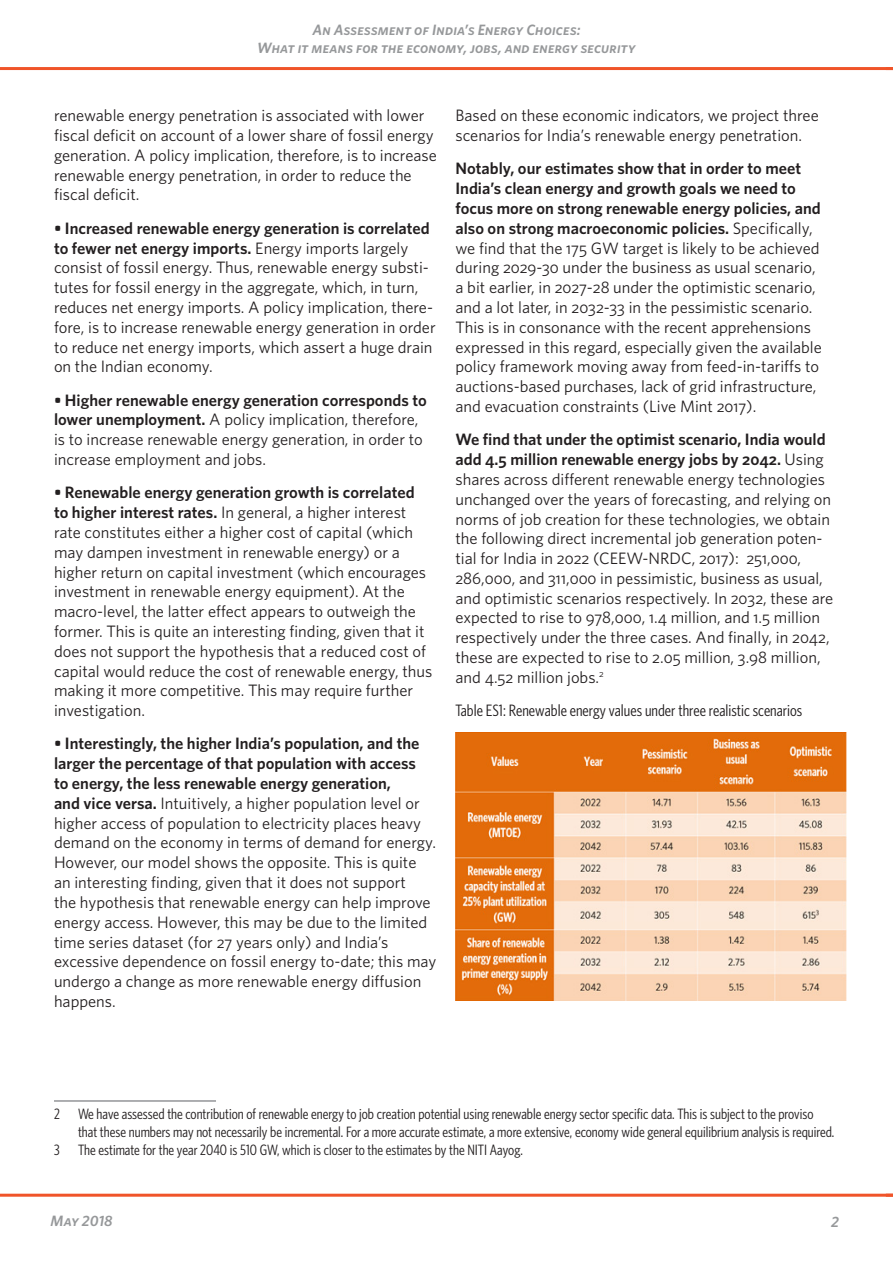
<style>
.page{position:relative;width:893px;height:1263px;background:#fff}
.page>*{position:absolute;margin:0;border:0;box-sizing:border-box;transform-origin:0 0}
.CPI_Basic_Paragraph{font:16.5px/19.8px "Whitney";color:#231f20}
.CPI_Basic_Paragraph-2{font:16.5px "Whitney Condensed";color:#231f20}
.CPI_Footnote{font:15px/18px "Whitney Condensed";color:#231f20}
.t1{font:italic 600 15px/18px "Whitney";letter-spacing:.01em;color:#96989a;text-align:center}
.s1{font-weight:600}
</style>
<div class="page">
<hr style="left:0;top:67px;width:893px;height:3px;background:#f05429">
<hr style="left:0;top:1194px;width:893px;height:3px;background:#f05429">
<hr style="left:54px;top:1100px;width:162px;height:2px;background:#939598">
<img style="left:455px;top:733px;width:391px;height:267px">
<p class="t1" style="left:257px;top:21px;width:380px">An Assessment of India’s Energy Choices:<br>What it means for the economy, jobs, and energy security</p>
<p class="CPI_Basic_Paragraph" style="left:54px;top:105px;width:384px">renewable energy penetration is associated with lower fiscal deficit on account of a lower share of fossil energy generation. A policy implication, therefore, is to increase renewable energy penetration, in order to reduce the fiscal deficit.</p>
<p class="CPI_Basic_Paragraph" style="left:54px;top:218px;width:383px"><span class="s1">• Increased renewable energy generation is correlated to fewer net energy imports.</span> Energy imports largely consist of fossil energy. Thus, renewable energy substi&shy;tutes for fossil energy in the aggregate, which, in turn, reduces net energy imports. A policy implication, there&shy;fore, is to increase renewable energy generation in order to reduce net energy imports, which assert a huge drain on the Indian economy.</p>
<p class="CPI_Basic_Paragraph" style="left:54px;top:390px;width:374px"><span class="s1">• Higher renewable energy generation corresponds to lower unemployment.</span> A policy implication, therefore, is to increase renewable energy generation, in order to increase employment and jobs.</p>
<p class="CPI_Basic_Paragraph" style="left:54px;top:482px;width:380px"><span class="s1">• Renewable energy generation growth is correlated to higher interest rates.</span> In general, a higher interest rate constitutes either a higher cost of capital (which may dampen investment in renewable energy) or a higher return on capital investment (which encourages investment in renewable energy equipment). At the macro-level, the latter effect appears to outweigh the former. This is quite an interesting finding, given that it does not support the hypothesis that a reduced cost of capital would reduce the cost of renewable energy, thus making it more competitive. This may require further investigation.</p>
<p class="CPI_Basic_Paragraph" style="left:54px;top:733px;width:384px"><span class="s1">• Interestingly, the higher India’s population, and the larger the percentage of that population with access<br>to energy, the less renewable energy generation,<br>and vice versa.</span> Intuitively, a higher population level or higher access of population to electricity places heavy demand on the economy in terms of demand for energy.<br>However, our model shows the opposite. This is quite an interesting finding, given that it does not support<br>the hypothesis that renewable energy can help improve energy access. However, this may be due to the limited time series dataset (for 27 years only) and India’s excessive dependence on fossil energy to-date; this may undergo a change as more renewable energy diffusion happens.</p>
<p class="CPI_Basic_Paragraph" style="left:455px;top:105px;width:365px">Based on these economic indicators, we project three scenarios for India’s renewable energy penetration.</p>
<p class="CPI_Basic_Paragraph" style="left:455px;top:158px;width:368px"><span class="s1">Notably, our estimates show that in order to meet India’s clean energy and growth goals we need to focus more on strong renewable energy policies, and also on strong macroeconomic policies.</span> Specifically, we find that the 175 GW target is likely to be achieved during 2029-30 under the business as usual scenario, a bit earlier, in 2027-28 under the optimistic scenario, and a lot later, in 2032-33 in the pessimistic scenario.<br>This is in consonance with the recent apprehensions expressed in this regard, especially given the available policy framework moving away from feed-in-tariffs to auctions-based purchases, lack of grid infrastructure, and evacuation constraints (Live Mint 2017).</p>
<p class="CPI_Basic_Paragraph" style="left:455px;top:429px;width:379px"><span class="s1">We find that under the optimist scenario, India would add 4.5 million renewable energy jobs by 2042.</span> Using shares across different renewable energy technologies unchanged over the years of forecasting, and relying on norms of job creation for these technologies, we obtain the following direct incremental job generation poten&shy;tial for India in 2022 (CEEW-NRDC, 2017): 251,000, 286,000, and 311,000 in pessimistic, business as usual, and optimistic scenarios respectively. In 2032, these are expected to rise to 978,000, 1.4 million, and 1.5 million respectively under the three cases. And finally, in 2042, these are expected to rise to 2.05 million, 3.98 million, and 4.52 million jobs.<sup>2</sup></p>
<p class="CPI_Basic_Paragraph-2" style="left:455px;top:700px;width:348px">Table ES1: Renewable energy values under three realistic scenarios</p>
<p class="CPI_Footnote" style="left:78px;top:1104px;width:758px;text-indent:-24px">2 We have assessed the contribution of renewable energy to job creation potential using renewable energy sector specific data. This is subject to the proviso that these numbers may not necessarily be incremental. For a more accurate estimate, a more extensive, economy wide general equilibrium analysis is required.</p>
<p class="CPI_Footnote" style="left:54px;top:1140px;width:470px">3 The estimate for the year 2040 is 510 GW, which is closer to the estimates by the NITI Aayog.</p>
<p class="t1" style="left:51px;top:1211px;width:64px">May 2018</p>
<p class="t1" style="left:831px;top:1212px;width:9px">2</p>
</div>
